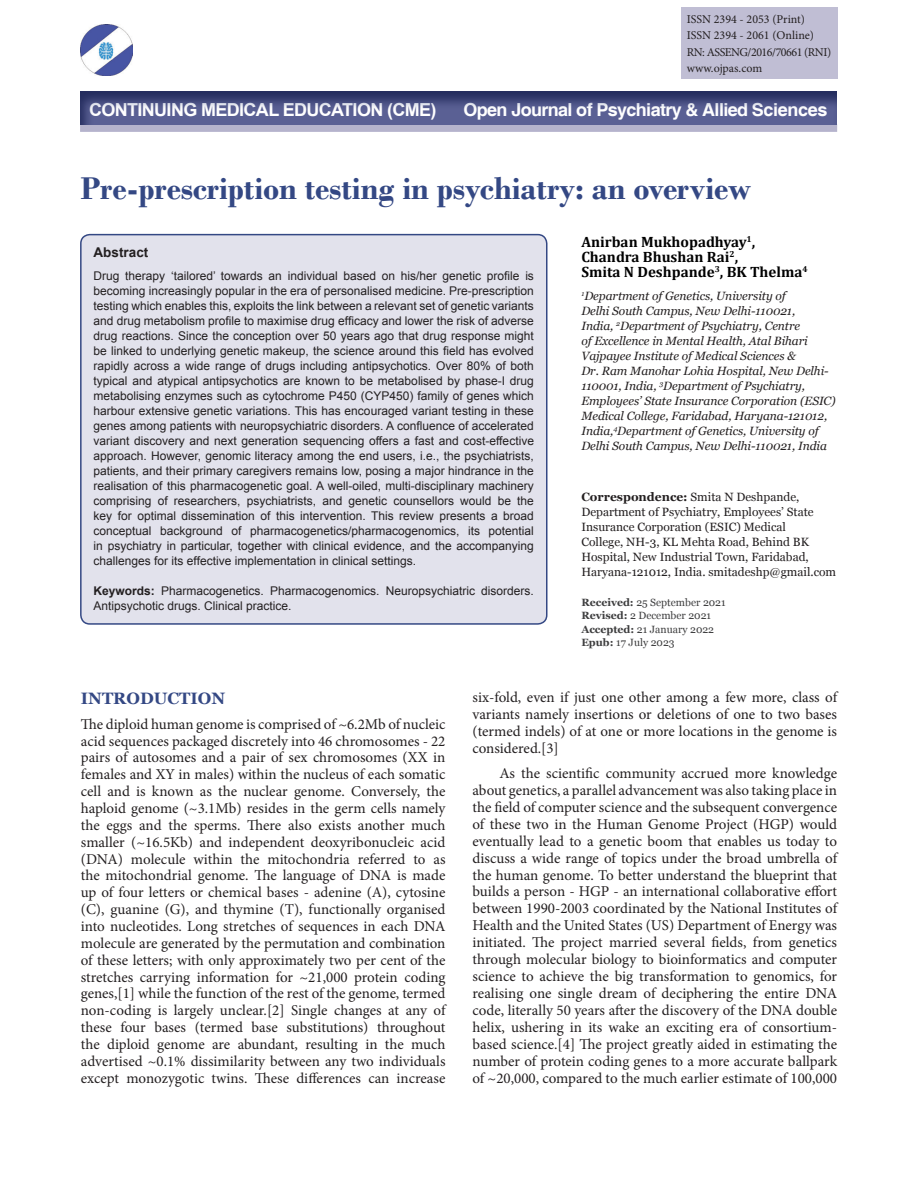
<style>
.page{position:relative;width:918px;height:1188px;background:#fff}
.page>*{position:absolute;margin:0;border:0;box-sizing:border-box;transform-origin:0 0}
.AT{font:700 33px "Bodoni";letter-spacing:-.005em;color:#344884}
.t1{font:700 18px "Helvetica";letter-spacing:-.035em;color:#fff}
.t2{font:700 18px "Arial";letter-spacing:-.035em;color:#fff}
.t3{font:700 16.5px "Georgia";color:#344884}
.TXFL{font:15px/16.8px "Minion Pro";color:#231f20;text-align:justify}
.TX{font:15px/17px "Minion Pro";color:#231f20;text-align:justify}
.AU{font:700 15px/15px "Cambria";color:#000}
.ABSH{font:700 13.5px "Arial";color:#231f20}
.ABS{font:12px/15px "Arial";color:#231f20;text-align:justify}
.AFF{font:italic 12px/15px "Georgia";letter-spacing:-.005em;color:#231f20}
.ADD{font:12px/15px "Georgia";color:#231f20}
.KWD{font:12px/15px "Arial";color:#231f20}
.ISSN{font:12px "Minion Pro";color:#231f20}
.ISSN-2{font:12px "Minion Pro";letter-spacing:-.04em;color:#231f20}
.HIS{font:10.5px/13.5px "Georgia";color:#3e3e3f}
.s1{font-weight:700}
</style>
<div class="page">
<div style="left:81px;top:235px;width:466px;height:389px;background:#e2e2ec;border-radius:9px"></div>
<div style="left:80px;top:234px;width:468px;height:391px;border:2px solid #344884;border-radius:9px"></div>
<div style="left:80px;top:124px;width:757px;height:8px;background:#b5b3cc"></div>
<div style="left:78px;top:91px;width:767px;height:36px;background:#344884;opacity:.75"></div>
<img style="left:80px;top:24px;width:52px;height:51px">
<div style="left:681px;top:8px;width:156px;height:71px;background:#c0bed4"></div>
<p class="ISSN" style="left:687px;top:11px;width:120px">ISSN 2394 - 2053 (Print)</p>
<p class="ISSN" style="left:687px;top:27px;width:129px">ISSN 2394 - 2061 (Online)</p>
<p class="ISSN-2" style="left:687px;top:44px;width:146px">RN: ASSENG/2016/70661 (RNI)</p>
<p class="ISSN" style="left:687px;top:60px;width:77px">www.ojpas.com</p>
<h2 class="t2" style="left:89px;top:97px;width:349px">CONTINUING MEDICAL EDUCATION (CME)</h2>
<h2 class="t1" style="left:463px;top:99px;width:365px">Open Journal of Psychiatry &amp; Allied Sciences</h2>
<p class="AT" style="left:81px;top:168px;width:672px">Pre-prescription testing in psychiatry: an overview</p>
<p class="AU" style="left:581px;top:234px;width:228px">Anirban Mukhopadhyay<sup>1</sup>,<br>Chandra Bhushan Rai<sup>2</sup>,<br>Smita N Deshpande<sup>3</sup>, BK Thelma<sup>4</sup></p>
<p class="AFF" style="left:581px;top:289px;width:256px"><sup>1</sup>Department of Genetics, University of<br>Delhi South Campus, New Delhi-110021,<br>India, <sup>2</sup>Department of Psychiatry, Centre<br>of Excellence in Mental Health, Atal Bihari Vajpayee Institute of Medical Sciences &amp;<br>Dr. Ram Manohar Lohia Hospital, New Delhi-110001, India, <sup>3</sup>Department of Psychiatry, Employees’ State Insurance Corporation (ESIC)<br>Medical College, Faridabad, Haryana-121012, India,<sup>4</sup>Department of Genetics, University of Delhi South Campus, New Delhi-110021, India</p>
<p class="ADD" style="left:581px;top:490px;width:256px"><span class="s1">Correspondence:</span> Smita N Deshpande, Department of Psychiatry, Employees’ State Insurance Corporation (ESIC) Medical<br>College, NH-3, KL Mehta Road, Behind BK Hospital, New Industrial Town, Faridabad, Haryana-121012, India. smitadeshp@gmail.com</p>
<p class="HIS" style="left:581px;top:595px;width:146px"><span class="s1">Received:</span> 25 September 2021<br><span class="s1">Revised:</span> 2 December 2021<br><span class="s1">Accepted:</span> 21 January 2022<br><span class="s1">Epub:</span> 17 July 2023</p>
<p class="ABSH" style="left:94px;top:243px;width:56px">Abstract</p>
<p class="ABS" style="left:94px;top:269px;width:442px">Drug therapy ‘tailored’ towards an individual based on his/her genetic profile is becoming increasingly popular in the era of personalised medicine. Pre-prescription testing which enables this, exploits the link between a relevant set of genetic variants and drug metabolism profile to maximise drug efficacy and lower the risk of adverse drug reactions. Since the conception over 50 years ago that drug response might be linked to underlying genetic makeup, the science around this field has evolved rapidly across a wide range of drugs including antipsychotics. Over 80% of both typical and atypical antipsychotics are known to be metabolised by phase-I drug metabolising enzymes such as cytochrome P450 (CYP450) family of genes which harbour extensive genetic variations. This has encouraged variant testing in these genes among patients with neuropsychiatric disorders. A confluence of accelerated variant discovery and next generation sequencing offers a fast and cost-effective approach. However, genomic literacy among the end users, i.e., the psychiatrists, patients, and their primary caregivers remains low, posing a major hindrance in the realisation of this pharmacogenetic goal. A well-oiled, multi-disciplinary machinery comprising of researchers, psychiatrists, and genetic counsellors would be the key for optimal dissemination of this intervention. This review presents a broad conceptual background of pharmacogenetics/pharmacogenomics, its potential in psychiatry in particular, together with clinical evidence, and the accompanying challenges for its effective implementation in clinical settings.</p>
<p class="KWD" style="left:94px;top:584px;width:442px"><span class="s1">Keywords:</span> Pharmacogenetics. Pharmacogenomics. Neuropsychiatric disorders.<br>Antipsychotic drugs. Clinical practice.</p>
<h1 class="t3" style="left:81px;top:687px;width:146px">INTRODUCTION</h1>
<p class="TXFL" style="left:81px;top:716px;width:366px">The diploid human genome is comprised of ~6.2Mb of nucleic acid sequences packaged discretely into 46 chromosomes - 22 pairs of autosomes and a pair of sex chromosomes (XX in females and XY in males) within the nucleus of each somatic cell and is known as the nuclear genome. Conversely, the haploid genome (~3.1Mb) resides in the germ cells namely the eggs and the sperms. There also exists another much smaller (~16.5Kb) and independent deoxyribonucleic acid (DNA) molecule within the mitochondria referred to as the mitochondrial genome. The language of DNA is made up of four letters or chemical bases - adenine (A), cytosine (C), guanine (G), and thymine (T), functionally organised into nucleotides. Long stretches of sequences in each DNA molecule are generated by the permutation and combination of these letters; with only approximately two per cent of the stretches carrying information for ~21,000 protein coding genes,[1] while the function of the rest of the genome, termed non-coding is largely unclear.[2] Single changes at any of these four bases (termed base substitutions) throughout the diploid genome are abundant, resulting in the much advertised ~0.1% dissimilarity between any two individuals except monozygotic twins. These differences can increase</p>
<p class="TXFL" style="left:472px;top:689px;width:366px">six-fold, even if just one other among a few more, class of variants namely insertions or deletions of one to two bases (termed indels) of at one or more locations in the genome is considered.[3]</p>
<p class="TX" style="left:472px;top:765px;width:366px;text-indent:27px">As the scientific community accrued more knowledge about genetics, a parallel advancement was also taking place in the field of computer science and the subsequent convergence of these two in the Human Genome Project (HGP) would eventually lead to a genetic boom that enables us today to discuss a wide range of topics under the broad umbrella of the human genome. To better understand the blueprint that builds a person - HGP - an international collaborative effort between 1990-2003 coordinated by the National Institutes of Health and the United States (US) Department of Energy was initiated. The project married several fields, from genetics through molecular biology to bioinformatics and computer science to achieve the big transformation to genomics, for realising one single dream of deciphering the entire DNA code, literally 50 years after the discovery of the DNA double helix, ushering in its wake an exciting era of consortium&shy;based science.[4] The project greatly aided in estimating the number of protein coding genes to a more accurate ballpark of ~20,000, compared to the much earlier estimate of 100,000</p>
</div>
